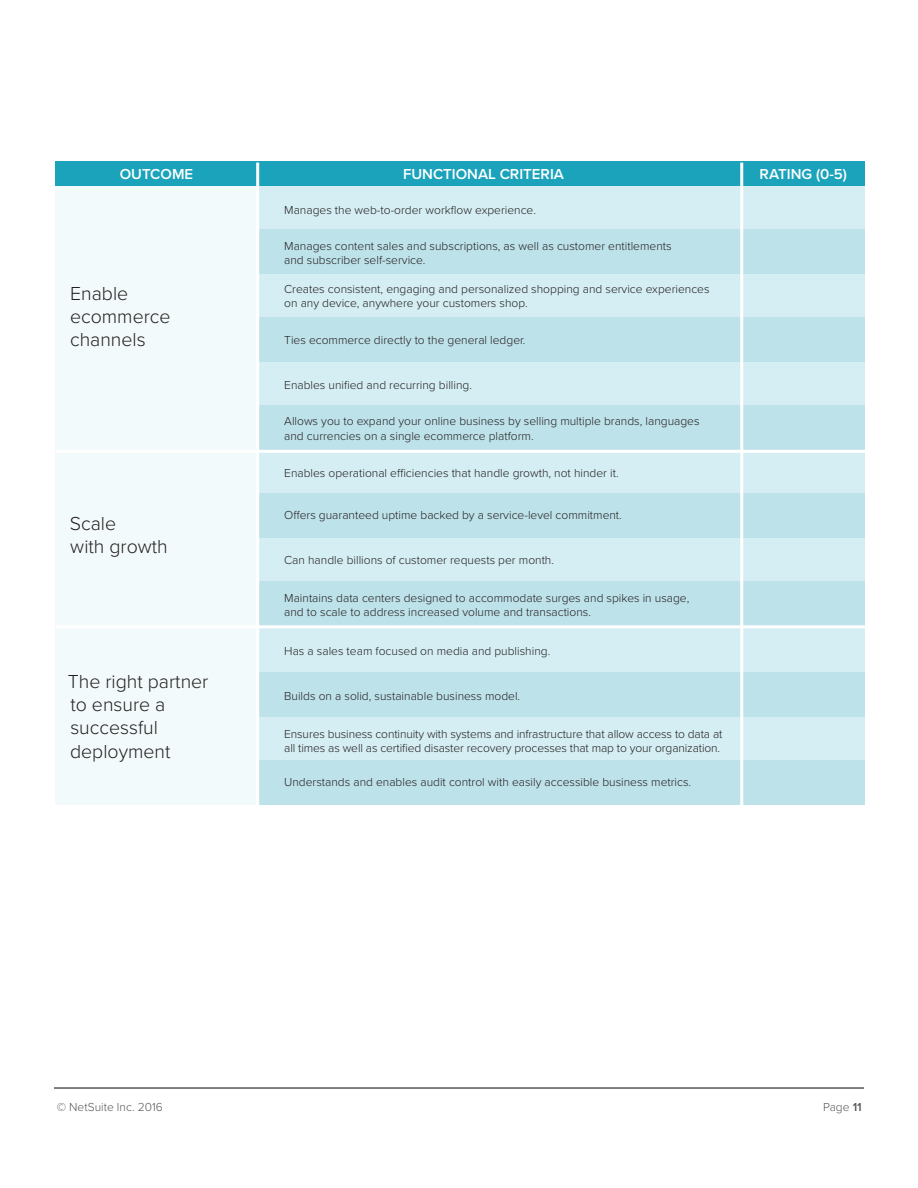
<style>
.page{position:relative;width:918px;height:1188px;background:#fff}
.page>*{position:absolute;margin:0;border:0;box-sizing:border-box;transform-origin:0 0}
.t1{font:300 19.5px/23.4px "Proxima Nova";color:#231f20}
.t2{font:600 15px "Proxima Nova";color:#fff}
.t3{font:300 12px/14.4px "Proxima Nova";color:#231f20}
.t4{font:300 12px "Proxima Nova";color:#57585a}
.s1{font-weight:600}
</style>
<div class="page">
<hr style="left:54px;top:1087px;width:810px;height:2px;background:#57585a">
<div style="left:257px;top:171px;width:608px;height:634px;background:#d5eef3"></div>
<div style="left:259px;top:406px;width:605px;height:44px;background:#bee2ea"></div>
<div style="left:259px;top:230px;width:605px;height:44px;background:#bee2ea"></div>
<div style="left:259px;top:493px;width:605px;height:44px;background:#bee2ea"></div>
<div style="left:259px;top:672px;width:605px;height:44px;background:#bee2ea"></div>
<div style="left:259px;top:317px;width:605px;height:44px;background:#bee2ea"></div>
<div style="left:259px;top:582px;width:605px;height:44px;background:#bee2ea"></div>
<div style="left:259px;top:760px;width:605px;height:45px;background:#bee2ea"></div>
<div style="left:55px;top:171px;width:202px;height:634px;background:#f3fafb"></div>
<div style="left:55px;top:161px;width:810px;height:25px;background:#1ba3bc"></div>
<hr style="left:740px;top:163px;width:3px;height:642px;background:#fff">
<hr style="left:256px;top:163px;width:3px;height:643px;background:#fff">
<hr style="left:56px;top:450px;width:810px;height:3px;background:#fff">
<hr style="left:56px;top:625px;width:810px;height:3px;background:#fff">
<p class="t2" style="left:120px;top:165px;width:75px">OUTCOME</p>
<p class="t2" style="left:403px;top:165px;width:163px">FUNCTIONAL CRITERIA</p>
<p class="t2" style="left:760px;top:165px;width:89px">RATING (0-5)</p>
<h1 class="t1" style="left:70px;top:282px;width:102px">Enable ecommerce channels</h1>
<h1 class="t1" style="left:70px;top:512px;width:100px">Scale<br>with growth</h1>
<h1 class="t1" style="left:68px;top:670px;width:142px">The right partner to ensure a successful deployment</h1>
<p class="t3" style="left:284px;top:203px;width:253px">Manages the web-to-order workflow experience.</p>
<p class="t3" style="left:284px;top:239px;width:389px">Manages content sales and subscriptions, as well as customer entitlements and subscriber self-service.</p>
<p class="t3" style="left:284px;top:282px;width:427px">Creates consistent, engaging and personalized shopping and service experiences on any device, anywhere your customers shop.</p>
<p class="t3" style="left:284px;top:333px;width:243px">Ties ecommerce directly to the general ledger.</p>
<p class="t3" style="left:284px;top:378px;width:189px">Enables unified and recurring billing.</p>
<p class="t3" style="left:284px;top:414px;width:417px">Allows you to expand your online business by selling multiple brands, languages and currencies on a single ecommerce platform.</p>
<p class="t3" style="left:284px;top:466px;width:336px">Enables operational efficiencies that handle growth, not hinder it.</p>
<p class="t3" style="left:284px;top:508px;width:339px">Offers guaranteed uptime backed by a service-level commitment.</p>
<p class="t3" style="left:284px;top:553px;width:271px">Can handle billions of customer requests per month.</p>
<p class="t3" style="left:284px;top:591px;width:407px">Maintains data centers designed to accommodate surges and spikes in usage, and to scale to address increased volume and transactions.</p>
<p class="t3" style="left:284px;top:644px;width:268px">Has a sales team focused on media and publishing.</p>
<p class="t3" style="left:284px;top:689px;width:238px">Builds on a solid, sustainable business model.</p>
<p class="t3" style="left:284px;top:727px;width:440px">Ensures business continuity with systems and infrastructure that allow access to data at all times as well as certified disaster recovery processes that map to your organization.</p>
<p class="t3" style="left:284px;top:775px;width:409px">Understands and enables audit control with easily accessible business metrics.</p>
<p class="t4" style="left:57px;top:1100px;width:107px">© NetSuite Inc. 2016</p>
<p class="t4" style="left:823px;top:1100px;width:40px">Page <span class="s1">11</span></p>
</div>
